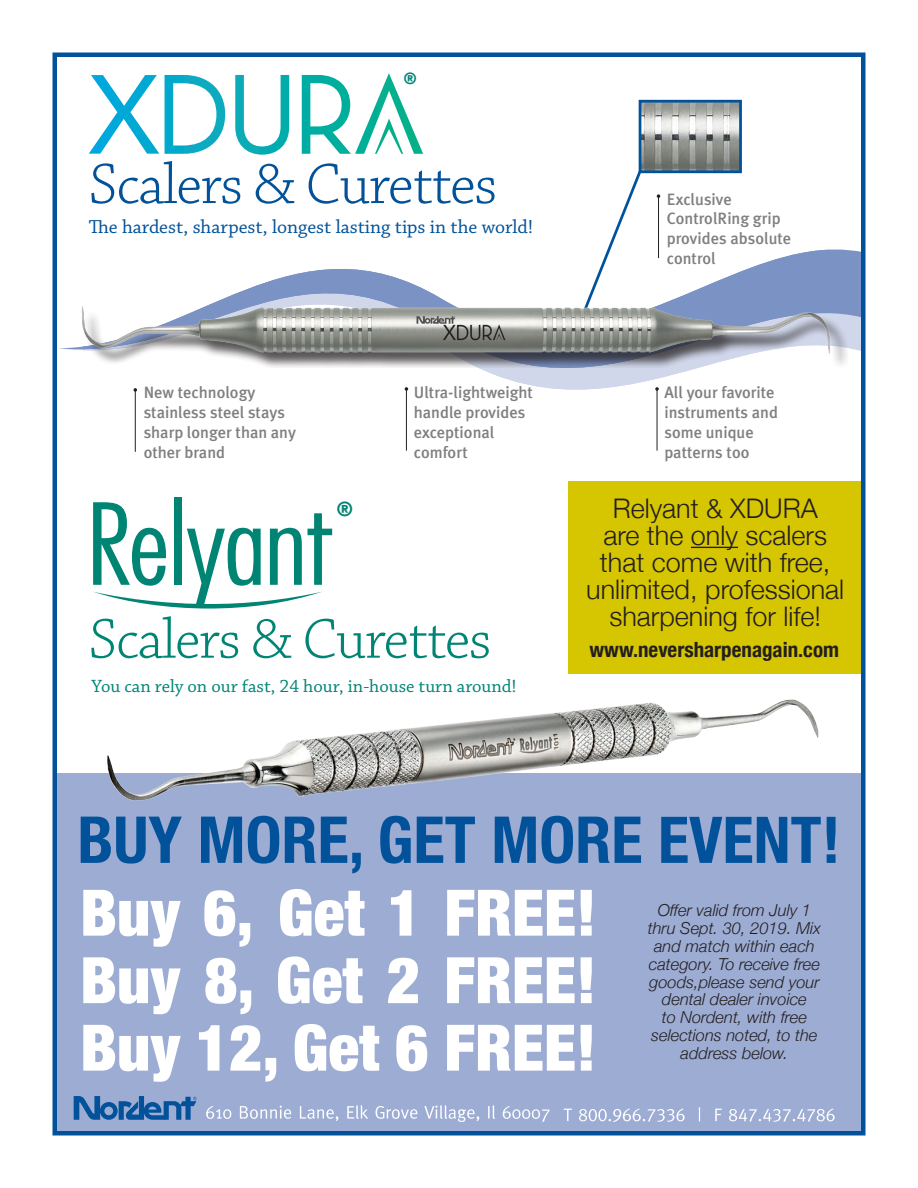
<style>
.page{position:relative;width:918px;height:1188px;background:#fff}
.page>*{position:absolute;margin:0;border:0;box-sizing:border-box;transform-origin:0 0}
.t1{font:700 condensed 64.8px "Helvetica Neue";color:#01529a}
.t2{font:900 condensed 64.2px/67.5px "Helvetica Neue";color:#fff;text-align:justify}
.t3{font:300 60.15px "Chaparral Pro";letter-spacing:-.025em;color:#01529a}
.t4{font:300 59.25px "Chaparral Pro";letter-spacing:-.025em;color:#008575}
.t5{font:300 27px/27px "Helvetica Neue";color:#231f20;text-align:center}
.t6{font:700 condensed 21px "Helvetica Neue";color:#231f20}
.t7{font:700 20.1px "Meta";color:#008575}
.t8{font:19.8px "Chaparral Pro";color:#01529a}
.t9{font:18.6px "Chaparral Pro";color:#008575}
.t10{font:italic 300 16.5px/17.9px "Helvetica Neue";color:#231f20;text-align:center}
.t11{font:500 16.35px/19.6px "Meta Plus";color:#808083}
.t12{font:700 16.05px "Meta";color:#008575}
.s1{font-size:64.5px}
</style>
<div class="page">
<svg style="left:59px;top:249px;width:802px;height:102px"></svg>
<svg style="left:84px;top:249px;width:745px;height:143px"></svg>
<div style="left:56px;top:773px;width:808px;height:362px;background:#9dacd3"></div>
<svg style="left:564px;top:1107px;width:271px;height:15px"></svg>
<svg style="left:206px;top:1105px;width:344px;height:17px"></svg>
<svg style="left:74px;top:1096px;width:123px;height:24px"></svg>
<hr style="left:406px;top:388px;width:1px;height:63px;background:#231f20">
<hr style="left:658px;top:195px;width:1px;height:63px;background:#231f20">
<hr style="left:135px;top:389px;width:1px;height:63px;background:#231f20">
<img style="left:643px;top:104px;width:95px;height:65px">
<div style="left:639px;top:100px;width:103px;height:73px;border:3px solid #01529a"></div>
<svg style="left:576px;top:168px;width:67px;height:129px"></svg>
<hr style="left:657px;top:388px;width:1px;height:63px;background:#231f20">
<svg style="left:655px;top:387px;width:4px;height:4px"></svg>
<div style="left:84px;top:307px;width:764px;height:61px;background:#231f20;opacity:.75"></div>
<img style="left:74px;top:297px;width:774px;height:58px">
<div style="left:568px;top:482px;width:296px;height:192px;background:#d6c501"></div>
<hr style="left:691px;top:547px;width:47px;height:1px;background:#231f20">
<svg style="left:165px;top:75px;width:60px;height:79px"></svg>
<svg style="left:235px;top:75px;width:54px;height:80px"></svg>
<svg style="left:89px;top:75px;width:70px;height:79px"></svg>
<svg style="left:302px;top:73px;width:121px;height:81px"></svg>
<div style="left:174px;top:497px;width:7px;height:88px;background:#008575"></div>
<svg style="left:93px;top:502px;width:239px;height:107px"></svg>
<img style="left:107px;top:699px;width:712px;height:102px">
<div style="left:52px;top:52px;width:814px;height:1084px;border:4px solid #01529a"></div>
<div style="left:397px;top:71px;width:19px;height:9px;background:#fff"></div>
<p class="t12" style="left:404px;top:69px;width:14px">®</p>
<h3 class="t3" style="left:89px;top:151px;width:410px">Scalers &amp; Curettes</h3>
<p class="t8" style="left:89px;top:215px;width:446px">The hardest, sharpest, longest lasting tips in the world!</p>
<p class="t11" style="left:667px;top:189px;width:126px">Exclusive<br>ControlRing grip provides absolute control</p>
<p class="t11" style="left:144px;top:383px;width:154px">New technology stainless steel stays sharp longer than any other brand</p>
<p class="t11" style="left:664px;top:383px;width:115px">All your favorite instruments and some unique patterns too</p>
<h3 class="t5" style="left:586px;top:494px;width:260px">Relyant &amp; XDURA<br>are the only scalers that come with free, unlimited, professional sharpening for life!</h3>
<p class="t6" style="left:590px;top:637px;width:251px">www.neversharpenagain.com</p>
<p class="t11" style="left:414px;top:383px;width:121px">Ultra-lightweight handle provides exceptional comfort</p>
<p class="t7" style="left:337px;top:497px;width:18px">®</p>
<h3 class="t4" style="left:89px;top:607px;width:404px">Scalers &amp; Curettes</h3>
<p class="t9" style="left:92px;top:676px;width:427px">You can rely on our fast, 24 hour, in-house turn around!</p>
<h1 class="t1" style="left:77px;top:801px;width:765px">Buy more, Get more <span class="s1">EVENT!</span></h1>
<h2 class="t2" style="left:80px;top:878px;width:518px">Buy 6, Get 1 FREE!<br>Buy 8, Get 2 FREE!<br>Buy 12, Get 6 FREE!</h2>
<p class="t10" style="left:648px;top:901px;width:175px">Offer valid from July 1 thru Sept. 30, 2019. Mix and match within each category. To receive free goods,please send your dental dealer invoice<br>to Nordent, with free selections noted, to the address below.</p>
</div>
